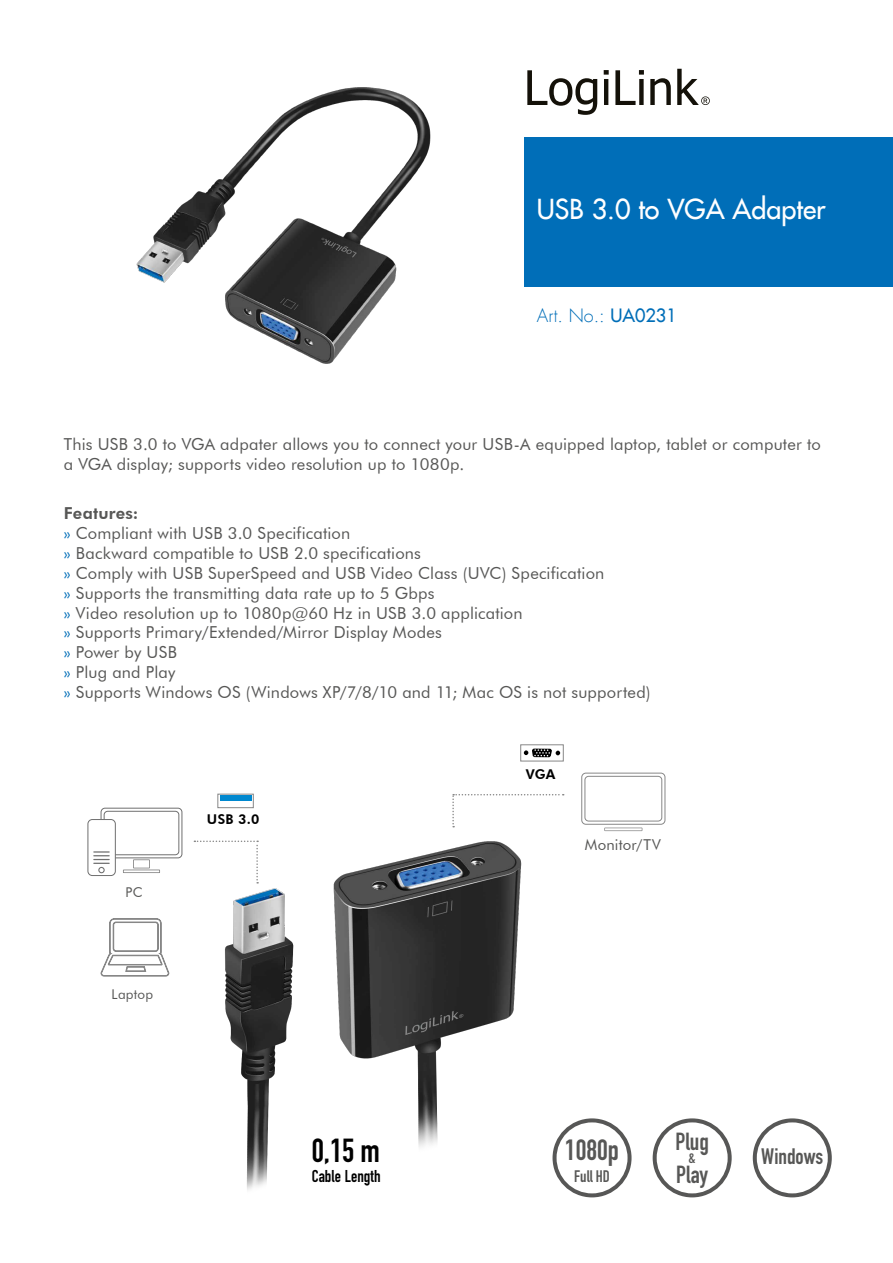
<style>
.page{position:relative;width:893px;height:1263px;background:#fff}
.page>*{position:absolute;margin:0;border:0;box-sizing:border-box;transform-origin:0 0}
.t1{font:700 32.85px "DIN Condensed";color:#000}
.t2{font:700 28.8px "DIN Condensed";color:#575756}
.t3{font:27px "Futura LT";color:#fff}
.t4{font:700 24.3px/33.9px "DIN Condensed";color:#575756}
.t5{font:700 22.05px "DIN Condensed";color:#575756}
.t6{font:300 18px "Futura LT";color:#006eb8}
.t7{font:700 16.95px "DIN Condensed";color:#000}
.t8{font:16.5px/19.8px "Futura BT";letter-spacing:.01em;color:#575756}
.t9{font:700 16.5px "DIN Condensed";color:#575756}
.t10{font:15px "Futura BT";letter-spacing:.015em;color:#575756}
.t11{font:700 15px "DIN Condensed";color:#575756}
.t12{font:800 13.5px "Futura BT";letter-spacing:.02em;color:#000}
.t13{font:13.5px "Futura BT";letter-spacing:.02em;color:#575756}
.s1{font-weight:400}
.s2{font-weight:800}
.s3{color:#006eb8}
</style>
<div class="page">
<svg style="left:527px;top:69px;width:183px;height:46px"></svg>
<div style="left:524px;top:137px;width:369px;height:150px;background:#006eb8"></div>
<svg style="left:653px;top:1118px;width:79px;height:79px"></svg>
<svg style="left:753px;top:1118px;width:79px;height:79px"></svg>
<svg style="left:556px;top:1118px;width:76px;height:79px"></svg>
<img style="left:136px;top:87px;width:295px;height:277px">
<img style="left:225px;top:840px;width:331px;height:350px">
<svg style="left:524px;top:749px;width:36px;height:8px"></svg>
<svg style="left:452px;top:794px;width:112px;height:33px"></svg>
<svg style="left:581px;top:772px;width:85px;height:53px"></svg>
<svg style="left:604px;top:827px;width:38px;height:4px"></svg>
<svg style="left:101px;top:918px;width:68px;height:58px"></svg>
<div style="left:104px;top:811px;width:75px;height:44px;border:1px solid #6f6f6f;border-radius:4px"></div>
<svg style="left:123px;top:869px;width:37px;height:4px"></svg>
<svg style="left:133px;top:859px;width:17px;height:9px"></svg>
<div style="left:101px;top:808px;width:81px;height:50px;border:1px solid #6f6f6f;border-radius:4px"></div>
<div style="left:88px;top:819px;width:27px;height:56px;background:#fff;border-radius:4px"></div>
<div style="left:88px;top:819px;width:28px;height:57px;border:1px solid #6f6f6f;border-radius:4px"></div>
<svg style="left:93px;top:851px;width:17px;height:22px"></svg>
<div style="left:218px;top:794px;width:35px;height:14px;border:1px solid #878787"></div>
<div style="left:220px;top:796px;width:31px;height:5px;background:#0088cf"></div>
<svg style="left:194px;top:840px;width:64px;height:43px"></svg>
<h3 class="t3" style="left:537px;top:191px;width:290px">USB 3.0 to VGA Adapter</h3>
<p class="t6" style="left:537px;top:305px;width:141px">Art. No.: <span class="s1">UA0231</span></p>
<p class="t8" style="left:64px;top:434px;width:759px">This USB 3.0 to VGA adpater allows you to connect your USB-A equipped laptop, tablet or computer to a VGA display; supports video resolution up to 1080p.</p>
<p class="t8" style="left:64px;top:504px;width:588px"><span class="s2">Features:<br></span><span class="s3">»</span> Compliant with USB 3.0 Specification<br><span class="s3">»</span> Backward compatible to USB 2.0 specifications<br><span class="s3">»</span> Comply with USB SuperSpeed and USB Video Class (UVC) Specification<br><span class="s3">»</span> Supports the transmitting data rate up to 5 Gbps<br><span class="s3">»</span> Video resolution up to 1080p@60 Hz in USB 3.0 application<br><span class="s3">»</span> Supports Primary/Extended/Mirror Display Modes<br><span class="s3">»</span> Power by USB<br><span class="s3">»</span> Plug and Play<br><span class="s3">»</span> Supports Windows OS (Windows XP/7/8/10 and 11; Mac OS is not supported)</p>
<p class="t13" style="left:126px;top:884px;width:19px">PC</p>
<p class="t13" style="left:111px;top:986px;width:43px">Laptop</p>
<p class="t12" style="left:207px;top:811px;width:54px">USB 3.0</p>
<h1 class="t1" style="left:312px;top:1128px;width:70px">0,15 m</h1>
<p class="t7" style="left:312px;top:1164px;width:70px">Cable Length</p>
<p class="t12" style="left:526px;top:766px;width:31px">VGA</p>
<p class="t10" style="left:585px;top:836px;width:78px">Monitor/TV</p>
<h3 class="t4" style="left:675px;top:1124px;width:35px">Plug<br>Play</h3>
<h2 class="t2" style="left:565px;top:1131px;width:56px">1080p</h2>
<h3 class="t5" style="left:761px;top:1141px;width:63px">Windows</h3>
<p class="t9" style="left:574px;top:1165px;width:37px">Full HD</p>
<p class="t11" style="left:689px;top:1148px;width:9px">&amp;</p>
</div>
